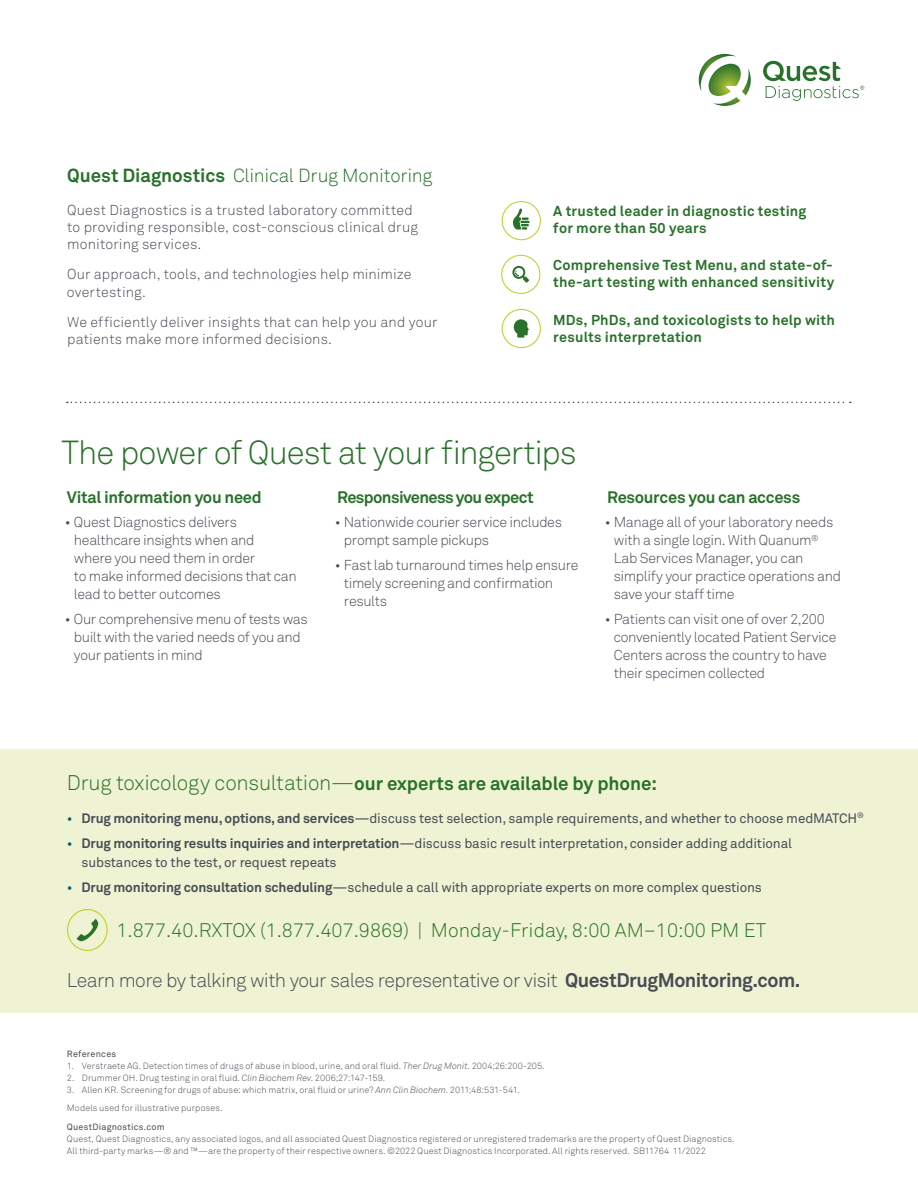
<style>
.page{position:relative;width:918px;height:1188px;background:#fff}
.page>*{position:absolute;margin:0;border:0;box-sizing:border-box;transform-origin:0 0}
.t1{font:300 33px "Akkurat Pro";letter-spacing:-.035em;color:#29712a}
.t2{font:300 19.5px "Akkurat Pro";letter-spacing:-.03em;color:#474c55}
.t3{font:300 19.5px "Akkurat Pro";color:#29712a}
.t4{font:700 18.75px "Akkurat Pro";letter-spacing:-.005em;color:#29712a}
.t5{font:300 18.75px "Akkurat Pro";letter-spacing:-.015em;color:#29712a}
.t6{font:700 16.5px "Akkurat Pro";letter-spacing:-.02em;color:#29712a}
.t7{font:700 16.5px "Akkurat Pro";letter-spacing:-.04em;color:#29712a}
.t8{font:300 14.25px/18px "Akkurat Pro";letter-spacing:-.02em;color:#474c55}
.t9{font:300 14.25px/17.1px "Akkurat Pro";letter-spacing:.01em;color:#474c55}
.t10{font:700 14.25px/17.1px "Akkurat Pro";letter-spacing:.015em;color:#29712a}
.t11{font:13.5px/18.8px "Akkurat Pro";letter-spacing:-.01em;color:#474c55}
.t12{font:300 9px/18.8px "Akkurat Pro";letter-spacing:.01em;color:#474c55}
.t13{font:9px "Akkurat Pro";letter-spacing:.025em;color:#474c55}
.s1{font-weight:700}
.s2{font-weight:300;font-size:21px}
.s3{color:#005a7c}
.s4{font-style:italic}
</style>
<div class="page">
<svg style="left:502px;top:309px;width:39px;height:39px"></svg>
<svg style="left:501px;top:255px;width:39px;height:39px"></svg>
<svg style="left:502px;top:201px;width:39px;height:39px"></svg>
<div style="left:0;top:749px;width:918px;height:263px;background:#eff3d3"></div>
<svg style="left:67px;top:909px;width:41px;height:42px"></svg>
<svg style="left:699px;top:54px;width:52px;height:52px"></svg>
<svg style="left:763px;top:61px;width:101px;height:40px"></svg>
<svg style="left:67px;top:402px;width:784px;height:1px"></svg>
<h3 class="t5" style="left:67px;top:164px;width:367px"><span class="s1">Quest Diagnostics</span> Clinical Drug Monitoring</h3>
<p class="t9" style="left:67px;top:201px;width:352px">Quest Diagnostics is a trusted laboratory committed to providing responsible, cost-conscious clinical drug monitoring services.</p>
<p class="t9" style="left:67px;top:266px;width:346px">Our approach, tools, and technologies help minimize overtesting.</p>
<p class="t9" style="left:67px;top:314px;width:372px">We efficiently deliver insights that can help you and your patients make more informed decisions.</p>
<p class="t10" style="left:553px;top:202px;width:255px">A trusted leader in diagnostic testing for more than 50 years</p>
<p class="t10" style="left:553px;top:257px;width:283px">Comprehensive Test Menu, and state-of&shy;the-art testing with enhanced sensitivity</p>
<p class="t10" style="left:553px;top:311px;width:283px">MDs, PhDs, and toxicologists to help with results interpretation</p>
<h1 class="t1" style="left:61px;top:433px;width:517px">The power of Quest at your fingertips</h1>
<p class="t6" style="left:67px;top:487px;width:196px">Vital information you need</p>
<p class="t8" style="left:74px;top:513px;width:224px;text-indent:-9px">• Quest Diagnostics delivers healthcare insights when and<br>where you need them in order<br>to make informed decisions that can lead to better outcomes</p>
<p class="t8" style="left:74px;top:610px;width:235px;text-indent:-9px">• Our comprehensive menu of tests was built with the varied needs of you and your patients in mind</p>
<p class="t7" style="left:337px;top:487px;width:198px">Responsiveness you expect</p>
<p class="t8" style="left:344px;top:513px;width:220px;text-indent:-9px">• Nationwide courier service includes prompt sample pickups</p>
<p class="t8" style="left:344px;top:556px;width:236px;text-indent:-9px">• Fast lab turnaround times help ensure timely screening and confirmation results</p>
<p class="t6" style="left:607px;top:487px;width:195px">Resources you can access</p>
<p class="t8" style="left:614px;top:513px;width:229px;text-indent:-9px">• Manage all of your laboratory needs with a single login. With Quanum<sup>®<br></sup>Lab Services Manager, you can simplify your practice operations and save your staff time</p>
<p class="t8" style="left:614px;top:610px;width:224px;text-indent:-9px">• Patients can visit one of over 2,200 conveniently located Patient Service Centers across the country to have their specimen collected</p>
<h3 class="t4" style="left:67px;top:772px;width:592px"><span class="s2">Drug toxicology consultation—</span>our experts are available by phone:</h3>
<p class="t11" style="left:67px;top:809px;width:798px"><span class="s3">•</span> <span class="s1">Drug monitoring menu, options, and services</span>—discuss test selection, sample requirements, and whether to choose medMATCH<sup>®</sup></p>
<p class="t11" style="left:82px;top:834px;width:712px;text-indent:-15px"><span class="s3">•</span> <span class="s1">Drug monitoring results inquiries and interpretation</span>—discuss basic result interpretation, consider adding additional substances to the test, or request repeats</p>
<p class="t11" style="left:67px;top:879px;width:697px"><span class="s3">•</span> <span class="s1">Drug monitoring consultation scheduling</span>—schedule a call with appropriate experts on more complex questions</p>
<h2 class="t3" style="left:117px;top:918px;width:651px">1.877.40.RXTOX (1.877.407.9869) | Monday-Friday, 8:00 AM–10:00 PM ET</h2>
<h2 class="t2" style="left:67px;top:969px;width:735px">Learn more by talking with your sales representative or visit <span class="s1">QuestDrugMonitoring.com.</span></h2>
<p class="t13" style="left:67px;top:1048px;width:51px">References</p>
<p class="t12" style="left:67px;top:1056px;width:479px">1. Verstraete AG. Detection times of drugs of abuse in blood, urine, and oral fluid. <span class="s4">Ther Drug Monit</span>. 2004;26:200-205.</p>
<p class="t12" style="left:67px;top:1068px;width:320px">2. Drummer OH. Drug testing in oral fluid. <span class="s4">Clin Biochem Rev</span>. 2006;27:147-159.</p>
<p class="t12" style="left:67px;top:1080px;width:454px">3. Allen KR. Screening for drugs of abuse: which matrix, oral fluid or urine? <span class="s4">Ann Clin Biochem</span>. 2011;48:531-541.<br>Models used for illustrative purposes.</p>
<p class="t13" style="left:67px;top:1122px;width:99px">QuestDiagnostics.com</p>
<p class="t12" style="left:67px;top:1133px;width:669px;line-height:12px">Quest, Quest Diagnostics, any associated logos, and all associated Quest Diagnostics registered or unregistered trademarks are the property of Quest Diagnostics.<br>All third-party marks—® and ™—are the property of their respective owners. ©2022 Quest Diagnostics Incorporated. All rights reserved. SB11764 11/2022</p>
</div>
